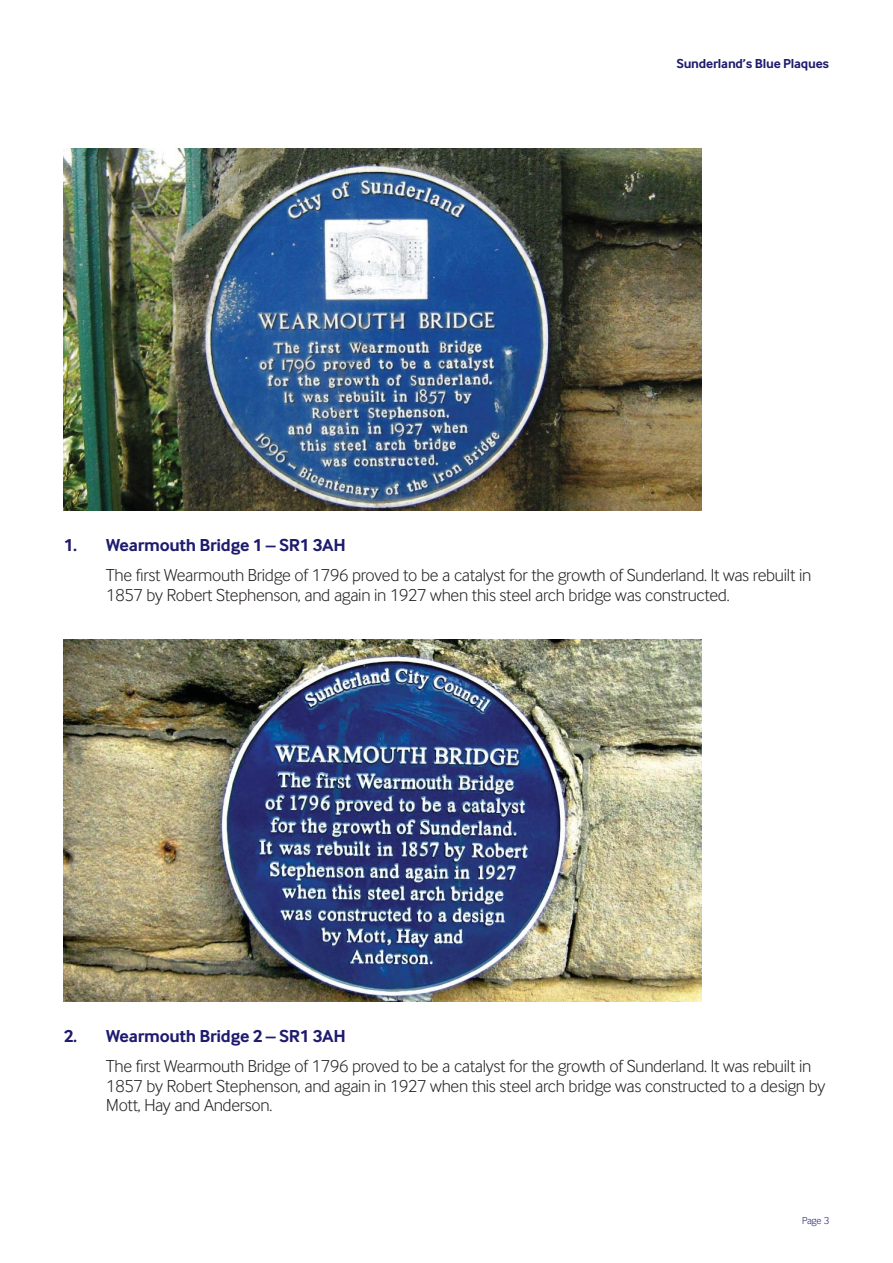
<style>
.page{position:relative;width:893px;height:1263px;background:#fff}
.page>*{position:absolute;margin:0;border:0;box-sizing:border-box;transform-origin:0 0}
.t1{font:18px/19.5px "Inter Face Da Ma Lt";letter-spacing:-.015em;color:#231f20}
.t2{font:700 18px "Inter Face Da Ma";letter-spacing:-.015em;color:#1f1b6d}
.t3{font:700 13.5px "Inter Face Da Ma";letter-spacing:-.015em;color:#1f1b6d}
.t4{font:10.5px "Inter Face Da Ma Lt";color:#1f1b6d}
</style>
<div class="page">
<img style="left:64px;top:149px;width:638px;height:361px">
<img style="left:64px;top:640px;width:638px;height:361px">
<p class="t3" style="left:676px;top:59px;width:154px">Sunderland’s Blue Plaques</p>
<p class="t2" style="left:64px;top:539px;width:283px">1. Wearmouth Bridge 1 – SR1 3AH</p>
<p class="t1" style="left:106px;top:567px;width:706px">The first Wearmouth Bridge of 1796 proved to be a catalyst for the growth of Sunderland. It was rebuilt in<br>1857 by Robert Stephenson, and again in 1927 when this steel arch bridge was constructed.</p>
<p class="t2" style="left:64px;top:1030px;width:283px">2. Wearmouth Bridge 2 – SR1 3AH</p>
<p class="t1" style="left:106px;top:1058px;width:721px">The first Wearmouth Bridge of 1796 proved to be a catalyst for the growth of Sunderland. It was rebuilt in<br>1857 by Robert Stephenson, and again in 1927 when this steel arch bridge was constructed to a design by<br>Mott, Hay and Anderson.</p>
<p class="t4" style="left:802px;top:1216px;width:29px">Page 3</p>
</div>
